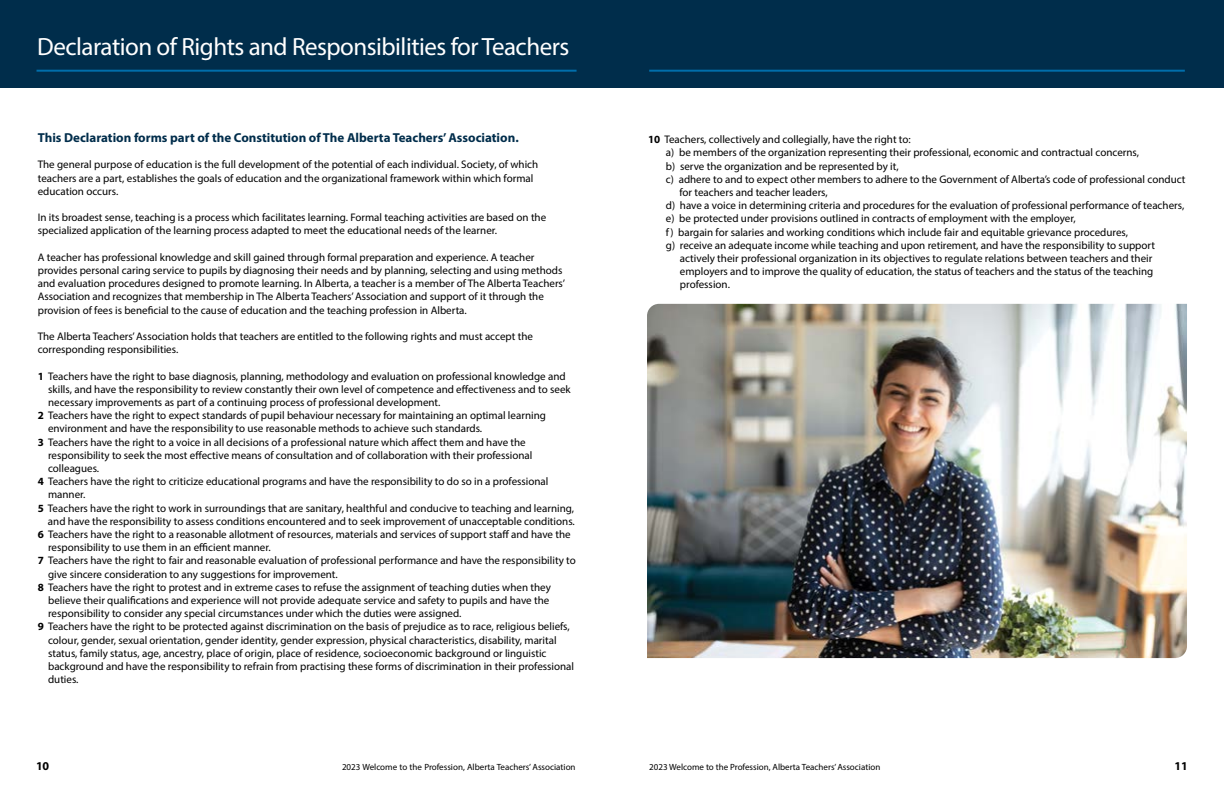
<style>
.page{position:relative;width:1224px;height:792px;background:#fff}
.page>*{position:absolute;margin:0;border:0;box-sizing:border-box;transform-origin:0 0}
.t1{font:25px "Myriad Pro";letter-spacing:-.02em;color:#fff}
.t2{font:700 13px "Myriad Pro";color:#002d4b}
.t3{font:700 12px "Myriad Pro";color:#000}
.t4{font:11px/13.2px "Myriad Pro";color:#000}
.t5{font:9px "Myriad Pro";color:#000}
.s1{font-weight:700}
</style>
<div class="page">
<div style="left:0;top:0;width:1224px;height:88px;background:#002d4b"></div>
<hr style="left:37px;top:70px;width:540px;height:2px;background:#006eab">
<hr style="left:649px;top:70px;width:536px;height:2px;background:#006eab">
<img style="left:647px;top:304px;width:540px;height:354px">
<h1 class="t1" style="left:37px;top:31px;width:534px">Declaration of Rights and Responsibilities for Teachers</h1>
<p class="t2" style="left:38px;top:129px;width:482px">This Declaration forms part of the Constitution of The Alberta Teachers’ Association.</p>
<p class="t4" style="left:38px;top:158px;width:502px">The general purpose of education is the full development of the potential of each individual. Society, of which teachers are a part, establishes the goals of education and the organizational framework within which formal education occurs.</p>
<p class="t4" style="left:38px;top:211px;width:510px">In its broadest sense, teaching is a process which facilitates learning. Formal teaching activities are based on the specialized application of the learning process adapted to meet the educational needs of the learner.</p>
<p class="t4" style="left:38px;top:250px;width:529px">A teacher has professional knowledge and skill gained through formal preparation and experience. A teacher provides personal caring service to pupils by diagnosing their needs and by planning, selecting and using methods and evaluation procedures designed to promote learning. In Alberta, a teacher is a member of The Alberta Teachers’ Association and recognizes that membership in The Alberta Teachers’ Association and support of it through the provision of fees is beneficial to the cause of education and the teaching profession in Alberta.</p>
<p class="t4" style="left:38px;top:329px;width:497px">The Alberta Teachers’ Association holds that teachers are entitled to the following rights and must accept the corresponding responsibilities.</p>
<p class="t4" style="left:38px;top:369px;width:529px"><span class="s1">1</span> Teachers have the right to base diagnosis, planning, methodology and evaluation on professional knowledge and</p>
<p class="t4" style="left:48px;top:382px;width:524px">skills, and have the responsibility to review constantly their own level of competence and effectiveness and to seek</p>
<p class="t4" style="left:48px;top:395px;width:394px">necessary improvements as part of a continuing process of professional development.</p>
<p class="t4" style="left:38px;top:409px;width:510px"><span class="s1">2</span> Teachers have the right to expect standards of pupil behaviour necessary for maintaining an optimal learning</p>
<p class="t4" style="left:48px;top:422px;width:436px">environment and have the responsibility to use reasonable methods to achieve such standards.</p>
<p class="t4" style="left:38px;top:435px;width:490px"><span class="s1">3</span> Teachers have the right to a voice in all decisions of a professional nature which affect them and have the</p>
<p class="t4" style="left:48px;top:448px;width:486px">responsibility to seek the most effective means of consultation and of collaboration with their professional</p>
<p class="t4" style="left:48px;top:461px;width:53px">colleagues.</p>
<p class="t4" style="left:38px;top:475px;width:512px"><span class="s1">4</span> Teachers have the right to criticize educational programs and have the responsibility to do so in a professional</p>
<p class="t4" style="left:48px;top:488px;width:39px">manner.</p>
<p class="t4" style="left:38px;top:501px;width:538px"><span class="s1">5</span> Teachers have the right to work in surroundings that are sanitary, healthful and conducive to teaching and learning,</p>
<p class="t4" style="left:48px;top:514px;width:528px">and have the responsibility to assess conditions encountered and to seek improvement of unacceptable conditions.</p>
<p class="t4" style="left:38px;top:527px;width:534px"><span class="s1">6</span> Teachers have the right to a reasonable allotment of resources, materials and services of support staff and have the</p>
<p class="t4" style="left:48px;top:541px;width:224px">responsibility to use them in an efficient manner.</p>
<p class="t4" style="left:38px;top:554px;width:540px"><span class="s1">7</span> Teachers have the right to fair and reasonable evaluation of professional performance and have the responsibility to</p>
<p class="t4" style="left:48px;top:567px;width:291px">give sincere consideration to any suggestions for improvement.</p>
<p class="t4" style="left:38px;top:580px;width:515px"><span class="s1">8</span> Teachers have the right to protest and in extreme cases to refuse the assignment of teaching duties when they</p>
<p class="t4" style="left:48px;top:593px;width:503px">believe their qualifications and experience will not provide adequate service and safety to pupils and have the</p>
<p class="t4" style="left:48px;top:607px;width:415px">responsibility to consider any special circumstances under which the duties were assigned.</p>
<p class="t4" style="left:38px;top:620px;width:534px"><span class="s1">9</span> Teachers have the right to be protected against discrimination on the basis of prejudice as to race, religious beliefs,</p>
<p class="t4" style="left:48px;top:633px;width:510px">colour, gender, sexual orientation, gender identity, gender expression, physical characteristics, disability, marital</p>
<p class="t4" style="left:48px;top:646px;width:500px">status, family status, age, ancestry, place of origin, place of residence, socioeconomic background or linguistic</p>
<p class="t4" style="left:48px;top:659px;width:528px">background and have the responsibility to refrain from practising these forms of discrimination in their professional</p>
<p class="t4" style="left:48px;top:673px;width:32px">duties.</p>
<p class="t4" style="left:648px;top:133px;width:264px"><span class="s1">10</span> Teachers, collectively and collegially, have the right to:</p>
<p class="t4" style="left:666px;top:146px;width:475px">a) be members of the organization representing their professional, economic and contractual concerns,</p>
<p class="t4" style="left:666px;top:159px;width:234px">b) serve the organization and be represented by it,</p>
<p class="t4" style="left:666px;top:172px;width:521px">c) adhere to and to expect other members to adhere to the Government of Alberta’s code of professional conduct</p>
<p class="t4" style="left:679px;top:186px;width:150px">for teachers and teacher leaders,</p>
<p class="t4" style="left:666px;top:199px;width:520px">d) have a voice in determining criteria and procedures for the evaluation of professional performance of teachers,</p>
<p class="t4" style="left:666px;top:212px;width:411px">e) be protected under provisions outlined in contracts of employment with the employer,</p>
<p class="t4" style="left:666px;top:225px;width:464px">f) bargain for salaries and working conditions which include fair and equitable grievance procedures,</p>
<p class="t4" style="left:666px;top:238px;width:491px">g) receive an adequate income while teaching and upon retirement, and have the responsibility to support</p>
<p class="t4" style="left:680px;top:252px;width:474px">actively their professional organization in its objectives to regulate relations between teachers and their</p>
<p class="t4" style="left:680px;top:265px;width:475px">employers and to improve the quality of education, the status of teachers and the status of the teaching</p>
<p class="t4" style="left:680px;top:278px;width:52px">profession.</p>
<p class="t3" style="left:36px;top:759px;width:15px">10</p>
<p class="t5" style="left:342px;top:762px;width:235px">2023 Welcome to the Profession, Alberta Teachers’ Association</p>
<p class="t5" style="left:649px;top:762px;width:233px">2023 Welcome to the Profession, Alberta Teachers’ Association</p>
<p class="t3" style="left:1175px;top:759px;width:15px">11</p>
</div>
